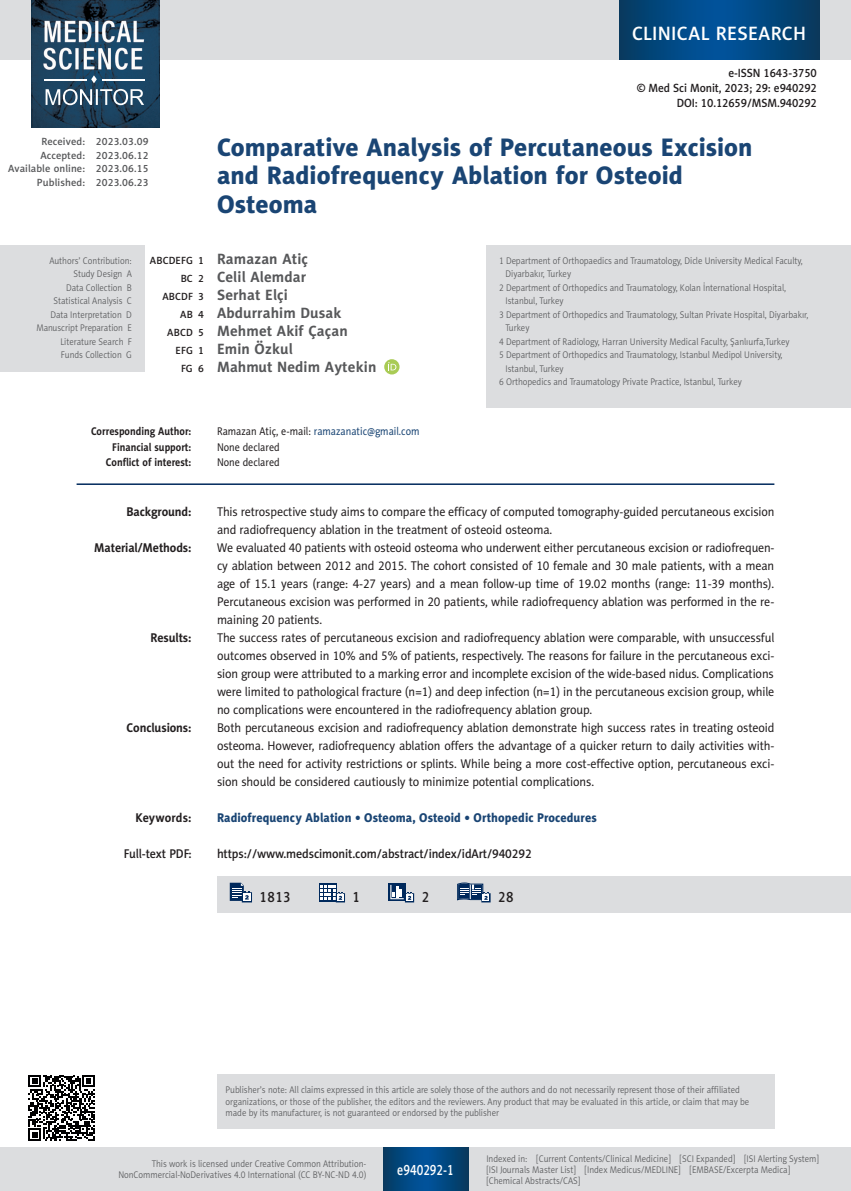
<style>
.page{position:relative;width:851px;height:1191px;background:#fff}
.page>*{position:absolute;margin:0;border:0;box-sizing:border-box;transform-origin:0 0}
.MSM_Tytul{font:25.5px/28.5px "Naomi Sans EFN Heavy";color:#1a4574}
.t1{font:19.5px "Naomi Sans EFN Medium";letter-spacing:.015em;color:#fff}
.MSM_Autorzy{font:700 15px "Naomi Sans EFN";letter-spacing:.01em;color:#57585a}
.MSM_e-PAGINA{font:15px "Naomi Sans EFN Medium";color:#fff;scale:.8 1}
.MSM_dane{font:15px "Naomi Sans EFN Medium";letter-spacing:.03em;color:#231f20;scale:.9 1}
.MSM_Summary_body{font:12.75px/18px "Naomi Sans EFN";letter-spacing:-.01em;color:#231f20;text-align:justify;scale:.95 1}
.MSM_full_text_pdf{font:12.75px "Naomi Sans EFN Medium";letter-spacing:-.01em;color:#231f20;scale:.95 1}
.MSM_keywords{font:12.75px "Naomi Sans EFN Heavy";letter-spacing:.005em;color:#1a4574;scale:.95 1}
.MSM_Summary_body-2{font:700 12.75px "Naomi Sans EFN";letter-spacing:-.01em;color:#231f20;scale:.95 1}
.MSM_keywords-2{font:700 12.75px "Naomi Sans EFN";letter-spacing:.005em;color:#231f20;scale:.95 1}
.MSM_full_text_pdf-2{font:12px "Naomi Sans EFN Medium";letter-spacing:-.01em;color:#231f20;scale:.95 1}
.MSM_Adres{font:11.25px "Naomi Sans EFN";color:#1a4574;scale:.9 1}
.MSM_Adres-2{font:700 11.25px "Naomi Sans EFN";color:#231f20;scale:.9 1}
.MSM_Confilicts{font:700 11.25px "Naomi Sans EFN";color:#231f20;scale:.9 1}
.MSM_Adres-3{font:11.25px "Naomi Sans EFN";color:#231f20;scale:.9 1}
.MSM_Confilicts-2{font:11.25px "Naomi Sans EFN";color:#231f20;scale:.9 1}
.t2{font:10.5px "Naomi Sans EFN Medium";letter-spacing:.01em;color:#57585a}
.MSM_pagina_indeksy{font:9.75px/11.2px "Naomi Sans EFN Light";color:#57585a;scale:.9 1}
.MSM_Afiliacja{font:9.75px/13.5px "Naomi Sans EFN Light";color:#57585a;scale:.9 1}
.s1{font-family:"Naomi Sans EFN Medium";font-weight:400;font-size:10.5px;color:#231f20}
.s2{color:#231f20}
</style>
<div class="page">
<div style="left:217px;top:876px;width:633px;height:36px;background:#dcdddf"></div>
<svg style="left:230px;top:882px;width:22px;height:20px"></svg>
<div style="left:319px;top:883px;width:17px;height:18px;background:#00295c"></div>
<svg style="left:320px;top:884px;width:25px;height:18px"></svg>
<div style="left:388px;top:883px;width:18px;height:18px;background:#00295c"></div>
<svg style="left:390px;top:885px;width:24px;height:17px"></svg>
<svg style="left:457px;top:882px;width:33px;height:20px"></svg>
<hr style="left:77px;top:483px;width:697px;height:2px;background:#00295c">
<svg style="left:384px;top:359px;width:15px;height:15px"></svg>
<svg style="left:388px;top:362px;width:8px;height:8px"></svg>
<div style="left:0;top:246px;width:145px;height:126px;background:#dcdddf"></div>
<div style="left:486px;top:245px;width:364px;height:163px;background:#dcdddf"></div>
<svg style="left:28px;top:1075px;width:67px;height:66px"></svg>
<div style="left:217px;top:1074px;width:557px;height:54px;background:#dcdddf"></div>
<div style="left:0;top:1148px;width:850px;height:43px;background:#dcdddf"></div>
<svg style="left:383px;top:1147px;width:85px;height:43px;background:#02477e"></svg>
<div style="left:0;top:0;width:850px;height:60px;background:#dcdddf"></div>
<svg style="left:619px;top:0;width:200px;height:60px;background:#02477e"></svg>
<img style="left:32px;top:0;width:127px;height:128px">
<img style="left:45px;top:79px;width:41px;height:1px">
<img style="left:103px;top:79px;width:41px;height:1px">
<svg style="left:91px;top:75px;width:6px;height:8px"></svg>
<img style="left:46px;top:89px;width:98px;height:16px">
<h2 class="t1" style="left:632px;top:22px;width:175px">CLINICAL RESEARCH</h2>
<p class="MSM_full_text_pdf-2" style="left:728px;top:66px;width:95px">e-ISSN 1643-3750</p>
<p class="MSM_full_text_pdf-2" style="left:636px;top:81px;width:191px">© Med Sci Monit, 2023; 29: e940292</p>
<p class="MSM_full_text_pdf-2" style="left:676px;top:96px;width:149px">DOI: 10.12659/MSM.940292</p>
<p class="MSM_Tytul" style="left:217px;top:132px;width:537px">Comparative Analysis of Percutaneous Excision and Radiofrequency Ablation for Osteoid<br>Osteoma</p>
<p class="MSM_Autorzy" style="left:150px;top:250px;width:159px"><span class="s1">ABCDEFG 1</span> Ramazan Atiç</p>
<p class="MSM_Autorzy" style="left:181px;top:268px;width:127px"><span class="s1">BC 2</span> Celil Alemdar</p>
<p class="MSM_Autorzy" style="left:162px;top:286px;width:127px"><span class="s1">ABCDF 3</span> Serhat Elçi</p>
<p class="MSM_Autorzy" style="left:180px;top:304px;width:163px"><span class="s1">AB 4</span> Abdurrahim Dusak</p>
<p class="MSM_Autorzy" style="left:167px;top:322px;width:182px"><span class="s1">ABCD 5</span> Mehmet Akif Çaçan</p>
<p class="MSM_Autorzy" style="left:175px;top:340px;width:119px"><span class="s1">EFG 1</span> Emin Özkul</p>
<p class="MSM_Autorzy" style="left:181px;top:358px;width:197px"><span class="s1">FG 6</span> Mahmut Nedim Aytekin</p>
<p class="t2" style="left:41px;top:136px;width:109px">Received: 2023.03.09</p>
<p class="t2" style="left:40px;top:149px;width:110px">Accepted: 2023.06.12</p>
<p class="t2" style="left:8px;top:163px;width:142px">Available online: 2023.06.15</p>
<p class="t2" style="left:37px;top:176px;width:113px">Published: 2023.06.23</p>
<p class="MSM_pagina_indeksy" style="left:49px;top:255px;width:93px">Authors’ Contribution:</p>
<p class="MSM_pagina_indeksy" style="left:74px;top:268px;width:66px">Study Design A</p>
<p class="MSM_pagina_indeksy" style="left:66px;top:282px;width:74px">Data Collection B</p>
<p class="MSM_pagina_indeksy" style="left:53px;top:295px;width:89px">Statistical Analysis C</p>
<p class="MSM_pagina_indeksy" style="left:51px;top:309px;width:92px">Data Interpretation D</p>
<p class="MSM_pagina_indeksy" style="left:36px;top:322px;width:107px">Manuscript Preparation E</p>
<p class="MSM_pagina_indeksy" style="left:60px;top:336px;width:81px">Literature Search F</p>
<p class="MSM_pagina_indeksy" style="left:61px;top:349px;width:80px">Funds Collection G</p>
<p class="MSM_Afiliacja" style="left:505px;top:254px;width:332px;text-indent:-6px">1 Department of Orthopaedics and Traumatology, Dicle University Medical Faculty,<br>Diyarbakır, Turkey</p>
<p class="MSM_Afiliacja" style="left:505px;top:281px;width:313px;text-indent:-6px">2 Department of Orthopedics and Traumatology, Kolan İnternational Hospital,<br>Istanbul, Turkey</p>
<p class="MSM_Afiliacja" style="left:505px;top:308px;width:338px;text-indent:-6px">3 Department of Orthopedics and Traumatology, Sultan Private Hospital, Diyarbakır,<br>Turkey</p>
<p class="MSM_Afiliacja" style="left:499px;top:335px;width:324px">4 Department of Radiology, Harran University Medical Faculty, Şanlıurfa,Turkey</p>
<p class="MSM_Afiliacja" style="left:505px;top:348px;width:309px;text-indent:-6px">5 Department of Orthopedics and Traumatology, Istanbul Medipol University,<br>Istanbul, Turkey</p>
<p class="MSM_Afiliacja" style="left:499px;top:375px;width:271px">6 Orthopedics and Traumatology Private Practice, Istanbul, Turkey</p>
<p class="MSM_Adres-2" style="left:91px;top:424px;width:113px">Corresponding Author:</p>
<p class="MSM_Adres" style="left:217px;top:424px;width:226px"><span class="s2">Ramazan Atiç, e-mail:</span> ramazanatic@gmail.com</p>
<p class="MSM_Adres-2" style="left:112px;top:440px;width:89px">Financial support:</p>
<p class="MSM_Adres-3" style="left:217px;top:440px;width:71px">None declared</p>
<p class="MSM_Confilicts" style="left:106px;top:456px;width:97px">Conflict of interest:</p>
<p class="MSM_Confilicts-2" style="left:217px;top:456px;width:71px">None declared</p>
<p class="MSM_Summary_body-2" style="left:126px;top:504px;width:70px">Background:</p>
<p class="MSM_Summary_body" style="left:217px;top:503px;width:588px">This retrospective study aims to compare the efficacy of computed tomography-guided percutaneous excision and radiofrequency ablation in the treatment of osteoid osteoma.</p>
<p class="MSM_Summary_body-2" style="left:94px;top:540px;width:104px">Material/Methods:</p>
<p class="MSM_Summary_body" style="left:217px;top:539px;width:588px">We evaluated 40 patients with osteoid osteoma who underwent either percutaneous excision or radiofrequen&shy;cy ablation between 2012 and 2015. The cohort consisted of 10 female and 30 male patients, with a mean age of 15.1 years (range: 4-27 years) and a mean follow-up time of 19.02 months (range: 11-39 months).<br>Percutaneous excision was performed in 20 patients, while radiofrequency ablation was performed in the re&shy;maining 20 patients.</p>
<p class="MSM_Summary_body-2" style="left:150px;top:630px;width:45px">Results:</p>
<p class="MSM_Summary_body" style="left:217px;top:629px;width:588px">The success rates of percutaneous excision and radiofrequency ablation were comparable, with unsuccessful outcomes observed in 10% and 5% of patients, respectively. The reasons for failure in the percutaneous exci&shy;sion group were attributed to a marking error and incomplete excision of the wide-based nidus. Complications were limited to pathological fracture (n=1) and deep infection (n=1) in the percutaneous excision group, while no complications were encountered in the radiofrequency ablation group.</p>
<p class="MSM_Summary_body-2" style="left:127px;top:720px;width:70px">Conclusions:</p>
<p class="MSM_Summary_body" style="left:217px;top:719px;width:588px">Both percutaneous excision and radiofrequency ablation demonstrate high success rates in treating osteoid osteoma. However, radiofrequency ablation offers the advantage of a quicker return to daily activities with&shy;out the need for activity restrictions or splints. While being a more cost-effective option, percutaneous exci&shy;sion should be considered cautiously to minimize potential complications.</p>
<p class="MSM_keywords-2" style="left:135px;top:810px;width:60px">Keywords:</p>
<p class="MSM_keywords" style="left:217px;top:810px;width:401px">Radiofrequency Ablation • Osteoma, Osteoid • Orthopedic Procedures</p>
<p class="MSM_full_text_pdf" style="left:124px;top:846px;width:73px">Full-text PDF:</p>
<p class="MSM_full_text_pdf" style="left:217px;top:846px;width:333px">https://www.medscimonit.com/abstract/index/idArt/940292</p>
<p class="MSM_dane" style="left:259px;top:888px;width:36px">1813</p>
<p class="MSM_dane" style="left:352px;top:888px;width:10px">1</p>
<p class="MSM_dane" style="left:421px;top:888px;width:10px">2</p>
<p class="MSM_dane" style="left:498px;top:888px;width:19px">28</p>
<p class="MSM_pagina_indeksy" style="left:225px;top:1084px;width:583px">Publisher’s note: All claims expressed in this article are solely those of the authors and do not necessarily represent those of their affiliated organizations, or those of the publisher, the editors and the reviewers. Any product that may be evaluated in this article, or claim that may be made by its manufacturer, is not guaranteed or endorsed by the publisher</p>
<p class="MSM_pagina_indeksy" style="left:118px;top:1158px;width:277px;text-align:right">This work is licensed under Creative Common Attribution-<br>NonCommercial-NoDerivatives 4.0 International (CC BY-NC-ND 4.0)</p>
<p class="MSM_e-PAGINA" style="left:397px;top:1160px;width:72px">e940292-1</p>
<p class="MSM_pagina_indeksy" style="left:486px;top:1152px;width:371px">Indexed in: [Current Contents/Clinical Medicine] [SCI Expanded] [ISI Alerting System] [ISI Journals Master List] [Index Medicus/MEDLINE] [EMBASE/Excerpta Medica] [Chemical Abstracts/CAS]</p>
</div>
